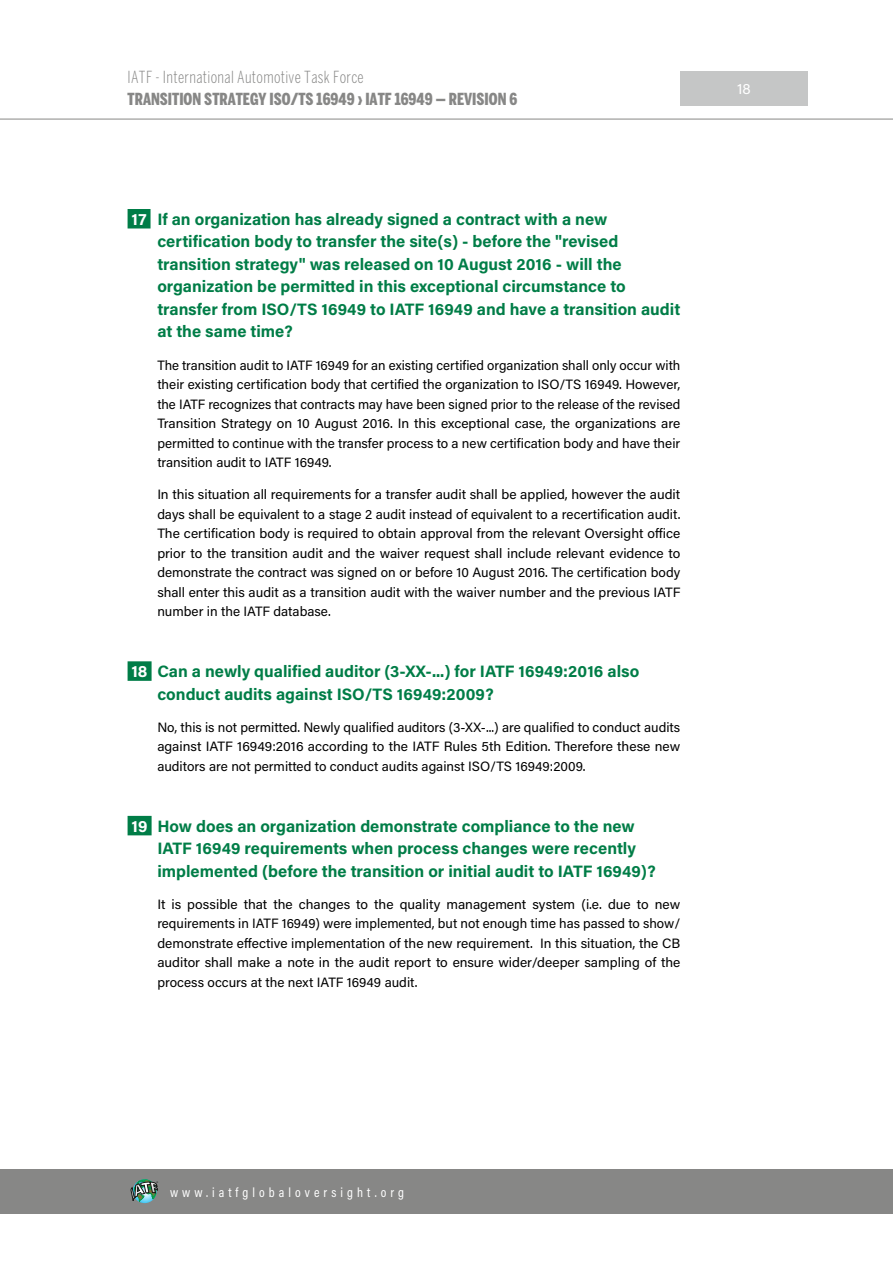
<style>
.page{position:relative;width:893px;height:1263px;background:#fff}
.page>*{position:absolute;margin:0;border:0;box-sizing:border-box;transform-origin:0 0}
.t1{font:700 16.5px/22.5px "Acumin Pro";color:#007d47}
.t2{font:900 extra-condensed 16.5px "Benton Sans";color:#878786}
.t3{font:300 extra-condensed 16.5px "Benton Sans";letter-spacing:.02em;color:#878786}
.t4{font:15px "Acumin Pro";color:#fff}
.t5{font:13.5px/19.5px "Acumin Pro";color:#000;text-align:justify}
.t6{font:13.5px "Acumin Pro Cond";letter-spacing:.3em;color:#fff}
.t7{font:300 2.25px "Helvetica Neue";color:#000}
.s1{color:#fff}
</style>
<div class="page">
<div style="left:0;top:1170px;width:893px;height:44px;background:#878786"></div>
<hr style="left:0;top:119px;width:893px;height:1px;background:#878786">
<div style="left:680px;top:71px;width:127px;height:34px;background:#c5c6c6"></div>
<svg style="left:131px;top:1179px;width:27px;height:24px"></svg>
<div style="left:128px;top:209px;width:23px;height:19px;background:#007d47"></div>
<div style="left:128px;top:661px;width:24px;height:20px;background:#007d47"></div>
<div style="left:128px;top:816px;width:24px;height:19px;background:#007d47"></div>
<p class="t3" style="left:128px;top:67px;width:238px">IATF - International Automotive Task Force</p>
<p class="t2" style="left:128px;top:90px;width:391px">TRANSITION STRATEGY ISO/TS 16949 › IATF 16949 — REVISION 6</p>
<p class="t1" style="left:157px;top:207px;width:524px;text-indent:-26px"><span class="s1">17</span> If an organization has already signed a contract with a new certification body to transfer the site(s) - before the "revised transition strategy" was released on 10 August 2016 - will the organization be permitted in this exceptional circumstance to transfer from ISO/TS 16949 to IATF 16949 and have a transition audit at the same time?</p>
<p class="t5" style="left:157px;top:354px;width:525px">The transition audit to IATF 16949 for an existing certified organization shall only occur with their existing certification body that certified the organization to ISO/TS 16949. However, the IATF recognizes that contracts may have been signed prior to the release of the revised Transition Strategy on 10 August 2016. In this exceptional case, the organizations are permitted to continue with the transfer process to a new certification body and have their transition audit to IATF 16949.</p>
<p class="t5" style="left:157px;top:484px;width:525px">In this situation all requirements for a transfer audit shall be applied, however the audit days shall be equivalent to a stage 2 audit instead of equivalent to a recertification audit.<br>The certification body is required to obtain approval from the relevant Oversight office prior to the transition audit and the waiver request shall include relevant evidence to demonstrate the contract was signed on or before 10 August 2016. The certification body shall enter this audit as a transition audit with the waiver number and the previous IATF number in the IATF database.</p>
<p class="t1" style="left:157px;top:659px;width:483px;text-indent:-26px"><span class="s1">18</span> Can a newly qualified auditor (3-XX-...) for IATF 16949:2016 also conduct audits against ISO/TS 16949:2009?</p>
<p class="t5" style="left:157px;top:717px;width:525px">No, this is not permitted. Newly qualified auditors (3-XX-...) are qualified to conduct audits against IATF 16949:2016 according to the IATF Rules 5th Edition. Therefore these new auditors are not permitted to conduct audits against ISO/TS 16949:2009.</p>
<p class="t1" style="left:157px;top:814px;width:500px;text-indent:-26px"><span class="s1">19</span> How does an organization demonstrate compliance to the new<br>IATF 16949 requirements when process changes were recently implemented (before the transition or initial audit to IATF 16949)?</p>
<p class="t5" style="left:157px;top:894px;width:525px">It is possible that the changes to the quality management system (i.e. due to new requirements in IATF 16949) were implemented, but not enough time has passed to show/ demonstrate effective implementation of the new requirement. In this situation, the CB auditor shall make a note in the audit report to ensure wider/deeper sampling of the process occurs at the next IATF 16949 audit.</p>
<p class="t4" style="left:737px;top:78px;width:15px">18</p>
<p class="t7" style="left:157px;top:1180px;width:3px">®</p>
<p class="t6" style="left:170px;top:1184px;width:235px">www.iatfglobaloversight.org</p>
</div>
